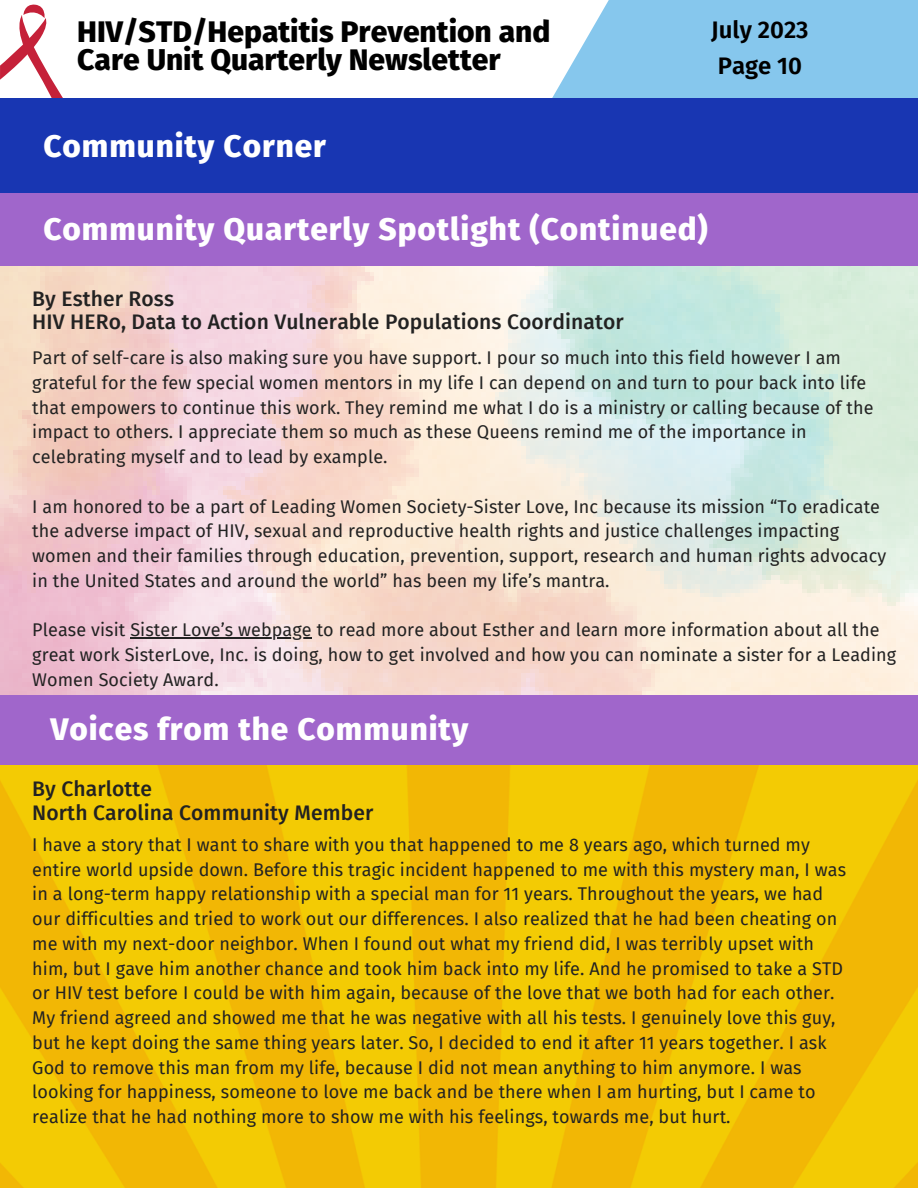
<style>
.page{position:relative;width:918px;height:1188px;background:#fff}
.page>*{position:absolute;margin:0;border:0;box-sizing:border-box;transform-origin:0 0}
.t1{font:800 31.5px "Fira Sans";letter-spacing:.03em;color:#fff}
.t2{font:800 30px/28.2px "Fira Sans";color:#000}
.t3{font:600 24px "Fira Sans";color:#000}
.t4{font:500 21px "Fira Sans";letter-spacing:.005em;color:#222}
.t5{font:18px/24.8px "Fira Sans";letter-spacing:.005em;color:#222}
</style>
<div class="page">
<div style="left:552px;top:0;width:366px;height:197px;background:#86c7ed"></div>
<div style="left:0;top:98px;width:918px;height:99px;background:#1836b2"></div>
<svg style="left:0;top:4px;width:63px;height:94px"></svg>
<div style="left:0;top:194px;width:918px;height:73px;background:#a066cb"></div>
<hr style="left:130px;top:637px;width:182px;height:2px;background:#222">
<div style="left:0;top:695px;width:918px;height:70px;background:#a066cb"></div>
<img style="left:0;top:765px;width:918px;height:423px">
<p class="t2" style="left:77px;top:18px;width:475px">HIV/STD/Hepatitis Prevention and<br>Care Unit Quarterly Newsletter</p>
<p class="t1" style="left:43px;top:128px;width:284px">Community Corner</p>
<p class="t3" style="left:711px;top:16px;width:99px">July 2023</p>
<p class="t3" style="left:718px;top:52px;width:86px">Page 10</p>
<p class="t1" style="left:43px;top:210px;width:666px">Community Quarterly Spotlight (Continued)</p>
<p class="t4" style="left:32px;top:286px;width:143px">By Esther Ross</p>
<p class="t4" style="left:32px;top:310px;width:593px">HIV HERo, Data to Action Vulnerable Populations Coordinator</p>
<p class="t5" style="left:32px;top:346px;width:843px">Part of self-care is also making sure you have support. I pour so much into this field however I am grateful for the few special women mentors in my life I can depend on and turn to pour back into life that empowers to continue this work. They remind me what I do is a ministry or calling because of the impact to others. I appreciate them so much as these Queens remind me of the importance in celebrating myself and to lead by example.</p>
<p class="t5" style="left:32px;top:494px;width:856px">I am honored to be a part of Leading Women Society-Sister Love, Inc because its mission “To eradicate the adverse impact of HIV, sexual and reproductive health rights and justice challenges impacting women and their families through education, prevention, support, research and human rights advocacy in the United States and around the world” has been my life’s mantra.</p>
<p class="t5" style="left:32px;top:618px;width:865px">Please visit Sister Love’s webpage to read more about Esther and learn more information about all the great work SisterLove, Inc. is doing, how to get involved and how you can nominate a sister for a Leading<br>Women Society Award.</p>
<p class="t1" style="left:50px;top:710px;width:420px">Voices from the Community</p>
<p class="t4" style="left:32px;top:776px;width:121px">By Charlotte</p>
<p class="t4" style="left:32px;top:800px;width:343px">North Carolina Community Member</p>
<p class="t5" style="left:32px;top:833px;width:815px">I have a story that I want to share with you that happened to me 8 years ago, which turned my entire world upside down. Before this tragic incident happened to me with this mystery man, I was in a long-term happy relationship with a special man for 11 years. Throughout the years, we had our difficulties and tried to work out our differences. I also realized that he had been cheating on me with my next-door neighbor. When I found out what my friend did, I was terribly upset with him, but I gave him another chance and took him back into my life. And he promised to take a STD or HIV test before I could be with him again, because of the love that we both had for each other.<br>My friend agreed and showed me that he was negative with all his tests. I genuinely love this guy, but he kept doing the same thing years later. So, I decided to end it after 11 years together. I ask God to remove this man from my life, because I did not mean anything to him anymore. I was looking for happiness, someone to love me back and be there when I am hurting, but I came to realize that he had nothing more to show me with his feelings, towards me, but hurt.</p>
</div>
